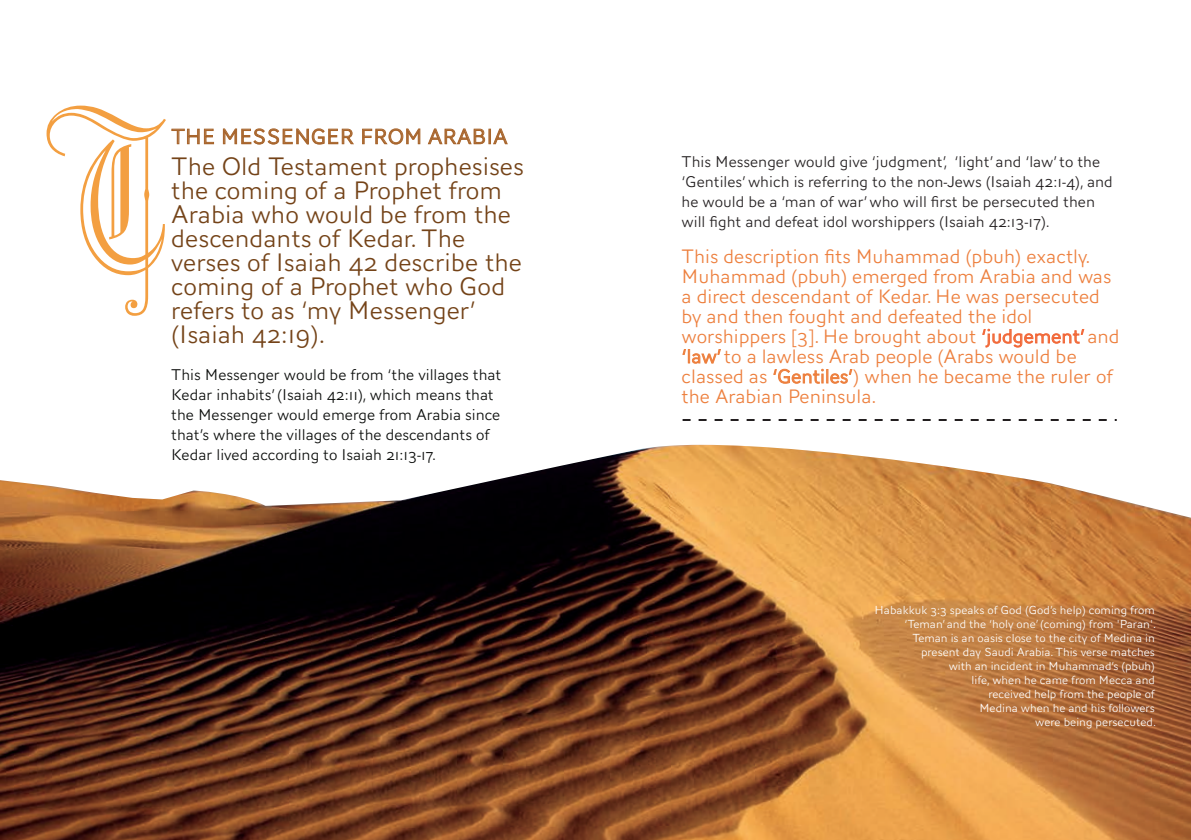
<style>
.page{position:relative;width:1191px;height:840px;background:#fff}
.page>*{position:absolute;margin:0;border:0;box-sizing:border-box;transform-origin:0 0}
.t1{font:227px "Blackletter 686 BT";color:#f39f41}
.t2{font:300 26px/24px "AW Conqueror Sans";color:#744318}
.t3{font:300 21.6px "AW Conqueror Sans";color:#a8652c}
.t4{font:300 20px/20px "AW Conqueror Sans";color:#ed7f3d}
.t5{font:300 16px/20px "AW Conqueror Sans";color:#231f20}
.t6{font:300 16px/20px "AW Conqueror Sans";color:#0a0c0a}
.t7{font:300 12px/14px "AW Conqueror Sans";color:#fff;text-align:right}
</style>
<div class="page">
<img style="left:0;top:444px;width:1191px;height:395px">
<svg style="left:982px;top:328px;width:102px;height:19px"></svg>
<svg style="left:682px;top:349px;width:39px;height:14px"></svg>
<svg style="left:773px;top:368px;width:79px;height:15px"></svg>
<svg style="left:171px;top:129px;width:43px;height:15px"></svg>
<svg style="left:223px;top:128px;width:131px;height:16px"></svg>
<svg style="left:362px;top:128px;width:58px;height:16px"></svg>
<svg style="left:428px;top:128px;width:80px;height:16px"></svg>
<svg style="left:682px;top:419px;width:434px;height:2px"></svg>
<h1 class="t1" style="left:46px;top:61px;width:128px">T</h1>
<p class="t3" style="left:171px;top:119px;width:338px">THE MESSENGER FROM ARABIA</p>
<h2 class="t2" style="left:171px;top:154px;width:354px">The Old Testament prophesises the coming of a Prophet from<br>Arabia who would be from the descendants of Kedar. The verses of Isaiah 42 describe the coming of a Prophet who God refers to as ‘my Messenger’ (Isaiah 42:19).</h2>
<p class="t6" style="left:171px;top:364px;width:331px">This Messenger would be from ‘the villages that Kedar inhabits’ (Isaiah 42:11), which means that the Messenger would emerge from Arabia since that’s where the villages of the descendants of Kedar lived according to Isaiah 21:13-17.</p>
<p class="t5" style="left:681px;top:151px;width:433px">This Messenger would give ‘judgment’, ‘light’ and ‘law’ to the ‘Gentiles’ which is referring to the non-Jews (Isaiah 42:1-4), and he would be a ‘man of war’ who will first be persecuted then will fight and defeat idol worshippers (Isaiah 42:13-17).</p>
<p class="t4" style="left:681px;top:246px;width:439px">This description fits Muhammad (pbuh) exactly.<br>Muhammad (pbuh) emerged from Arabia and was a direct descendant of Kedar. He was persecuted by and then fought and defeated the idol worshippers [3]. He brought about ‘judgement’ and ‘law’ to a lawless Arab people (Arabs would be classed as ‘Gentiles’) when he became the ruler of the Arabian Peninsula.</p>
<p class="t7" style="left:874px;top:602px;width:283px">Habakkuk 3:3 speaks of God (God’s help) coming from ‘Teman’ and the ‘holy one’ (coming) from 'Paran'.<br>Teman is an oasis close to the city of Medina in present day Saudi Arabia. This verse matches<br>with an incident in Muhammad’s (pbuh)<br>life, when he came from Mecca and<br>received help from the people of<br>Medina when he and his followers<br>were being persecuted.</p>
</div>
